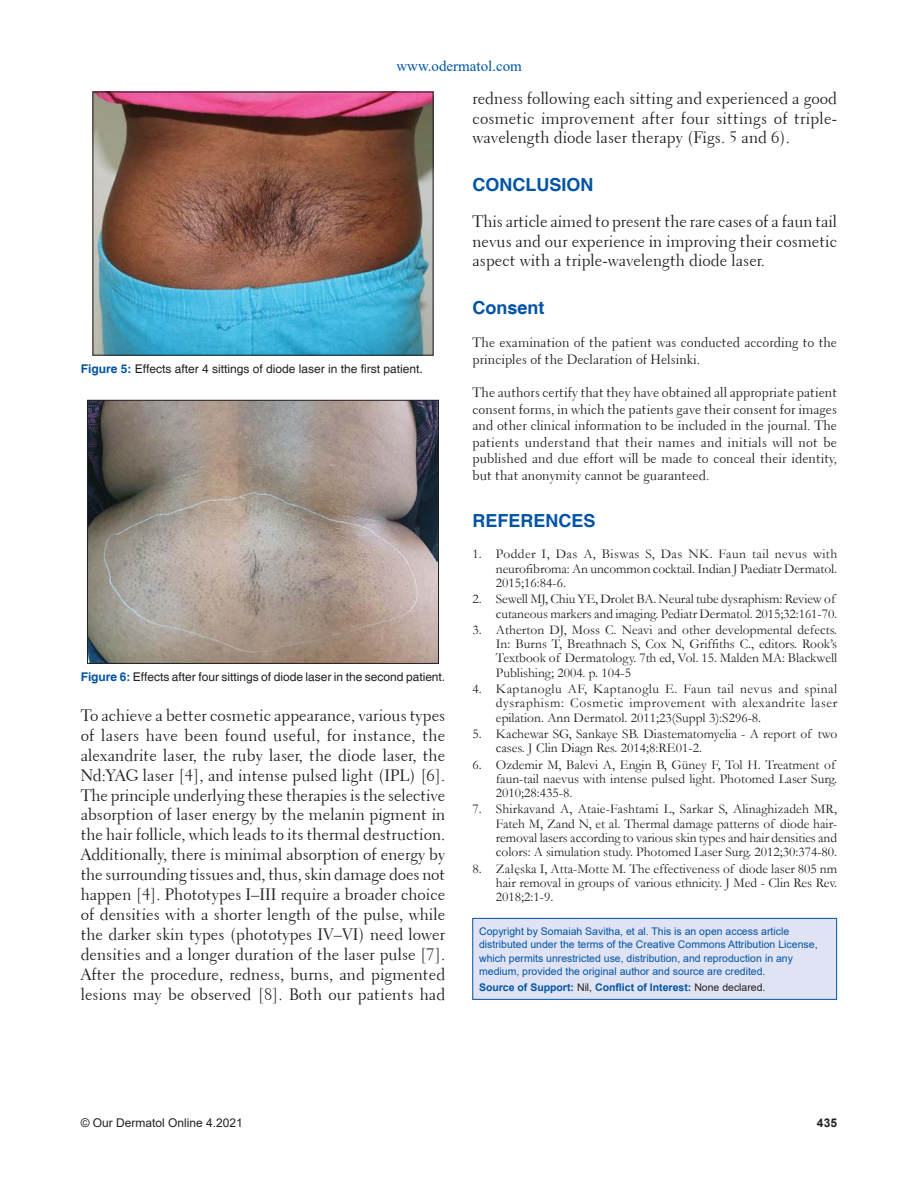
<style>
.page{position:relative;width:918px;height:1188px;background:#fff}
.page>*{position:absolute;margin:0;border:0;box-sizing:border-box;transform-origin:0 0}
.t1{font:700 18px "Helvetica";color:#0054a6}
.t2{font:16.5px/20px "Transitional 521 BT Roman A";color:#231f20;text-align:justify}
.t3{font:15px "Times New Roman";color:#0054a6}
.t4{font:13.5px/14.2px "Garamond";color:#231f20;text-align:justify}
.t5{font:13.5px/16.5px "Transitional 521 BT Roman A";color:#231f20}
.t6{font:12px "Helvetica";color:#231f20}
.t7{font:12px "Arial";color:#231f20}
.t8{font:700 12px "Arial";color:#231f20}
.t9{font:10.5px/13.5px "Arial";color:#0054a6}
.t10{font:700 10.5px "Arial";color:#0054a6}
.s1{font-weight:700;color:#0054a6}
.s2{font-weight:400;color:#231f20}
</style>
<div class="page">
<img style="left:95px;top:94px;width:336px;height:259px">
<img style="left:89px;top:402px;width:348px;height:260px">
<div style="left:87px;top:400px;width:352px;height:264px;border:1px solid #231f20"></div>
<div style="left:473px;top:918px;width:364px;height:81px;background:#e0e3f3"></div>
<div style="left:472px;top:918px;width:365px;height:82px;border:1px solid #0054a6"></div>
<p class="t3" style="left:396px;top:58px;width:127px">www.odermatol.com</p>
<p class="t6" style="left:81px;top:362px;width:344px"><span class="s1">Figure 5:</span> Effects after 4 sittings of diode laser in the first patient.</p>
<p class="t6" style="left:81px;top:670px;width:366px"><span class="s1">Figure 6:</span> Effects after four sittings of diode laser in the second patient.</p>
<p class="t2" style="left:81px;top:705px;width:366px">To achieve a better cosmetic appearance, various types of lasers have been found useful, for instance, the alexandrite laser, the ruby laser, the diode laser, the Nd:YAG laser [4], and intense pulsed light (IPL) [6].<br>The principle underlying these therapies is the selective absorption of laser energy by the melanin pigment in the hair follicle, which leads to its thermal destruction.<br>Additionally, there is minimal absorption of energy by the surrounding tissues and, thus, skin damage does not happen [4]. Phototypes I–III require a broader choice of densities with a shorter length of the pulse, while the darker skin types (phototypes IV–VI) need lower densities and a longer duration of the laser pulse [7].<br>After the procedure, redness, burns, and pigmented lesions may be observed [8]. Both our patients had</p>
<p class="t2" style="left:472px;top:89px;width:366px;line-height:19.5px">redness following each sitting and experienced a good cosmetic improvement after four sittings of triple&shy;wavelength diode laser therapy (Figs. 5 and 6).</p>
<h1 class="t1" style="left:472px;top:174px;width:122px">CONCLUSION</h1>
<p class="t2" style="left:472px;top:212px;width:366px;line-height:19.5px">This article aimed to present the rare cases of a faun tail nevus and our experience in improving their cosmetic aspect with a triple-wavelength diode laser.</p>
<h1 class="t1" style="left:472px;top:297px;width:73px">Consent</h1>
<p class="t5" style="left:472px;top:334px;width:366px">The examination of the patient was conducted according to the principles of the Declaration of Helsinki.</p>
<p class="t5" style="left:472px;top:385px;width:366px;text-align:justify">The authors certify that they have obtained all appropriate patient consent forms, in which the patients gave their consent for images and other clinical information to be included in the journal. The patients understand that their names and initials will not be published and due effort will be made to conceal their identity, but that anonymity cannot be guaranteed.</p>
<h1 class="t1" style="left:472px;top:511px;width:125px">REFERENCES</h1>
<p class="t4" style="left:496px;top:547px;width:343px;text-indent:-23px">1. Podder I, Das A, Biswas S, Das NK. Faun tail nevus with neurofibroma: An uncommon cocktail. Indian J Paediatr Dermatol.<br>2015;16:84-6.</p>
<p class="t4" style="left:472px;top:592px;width:366px;text-align:right">2. Sewell MJ, Chiu YE, Drolet BA. Neural tube dysraphism: Review of cutaneous markers and imaging. Pediatr Dermatol. 2015;32:161-70.</p>
<p class="t4" style="left:496px;top:623px;width:343px;text-indent:-23px">3. Atherton DJ, Moss C. Neavi and other developmental defects.<br>In: Burns T, Breathnach S, Cox N, Griffiths C., editors. Rook’s Textbook of Dermatology. 7th ed, Vol. 15. Malden MA: Blackwell Publishing; 2004. p. 104-5</p>
<p class="t4" style="left:496px;top:682px;width:343px;text-indent:-23px">4. Kaptanoglu AF, Kaptanoglu E. Faun tail nevus and spinal dysraphism: Cosmetic improvement with alexandrite laser epilation. Ann Dermatol. 2011;23(Suppl 3):S296-8.</p>
<p class="t4" style="left:496px;top:727px;width:343px;text-indent:-23px">5. Kachewar SG, Sankaye SB. Diastematomyelia - A report of two cases. J Clin Diagn Res. 2014;8:RE01-2.</p>
<p class="t4" style="left:496px;top:757px;width:343px;text-align:left;text-indent:-23px">6. Ozdemir M, Balevi A, Engin B, Güney F, Tol H. Treatment of faun-tail naevus with intense pulsed light. Photomed Laser Surg.<br>2010;28:435-8.</p>
<p class="t4" style="left:496px;top:802px;width:343px;text-indent:-23px">7. Shirkavand A, Ataie-Fashtami L, Sarkar S, Alinaghizadeh MR, Fateh M, Zand N, et al. Thermal damage patterns of diode hair&shy;removal lasers according to various skin types and hair densities and colors: A simulation study. Photomed Laser Surg. 2012;30:374-80.</p>
<p class="t4" style="left:496px;top:861px;width:343px;text-indent:-23px">8. Załęska I, Atta-Motte M. The effectiveness of diode laser 805 nm hair removal in groups of various ethnicity. J Med - Clin Res Rev.<br>2018;2:1-9.</p>
<p class="t9" style="left:479px;top:924px;width:340px">Copyright by Somaiah Savitha, et al. This is an open access article distributed under the terms of the Creative Commons Attribution License, which permits unrestricted use, distribution, and reproduction in any medium, provided the original author and source are credited.</p>
<p class="t10" style="left:479px;top:981px;width:288px">Source of Support: <span class="s2">Nil,</span> Conflict of Interest: <span class="s2">None declared.</span></p>
<p class="t7" style="left:81px;top:1116px;width:164px">© Our Dermatol Online 4.2021</p>
<p class="t8" style="left:817px;top:1116px;width:22px">435</p>
</div>
